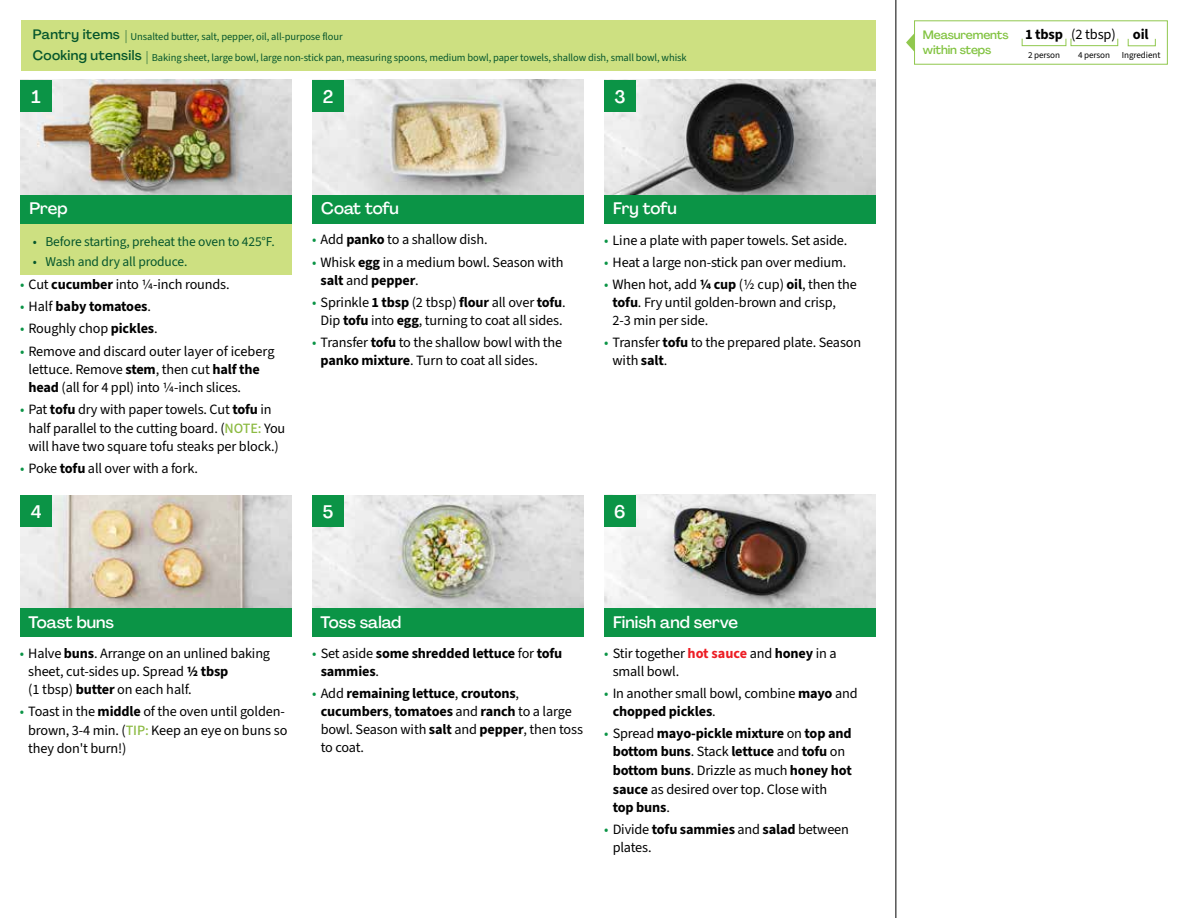
<style>
.page{position:relative;width:1188px;height:918px;background:#fff}
.page>*{position:absolute;margin:0;border:0;box-sizing:border-box;transform-origin:0 0}
.t1{font:500 18px "Agrandir";color:#fff}
.t2{font:500 16.5px "Agrandir";color:#fff}
.t3{font:700 14.4px "Source Sans 3";letter-spacing:-.01em;color:#000}
.t4{font:14.25px/18px "Source Sans 3";letter-spacing:-.01em;color:#000}
.t5{font:700 14.25px/18px "Source Sans 3";letter-spacing:-.01em;color:#000}
.t6{font:13.5px "Source Sans 3";letter-spacing:-.01em;color:#05562c}
.t7{font:500 13.5px "Agrandir";letter-spacing:.025em;color:#05562c}
.t8{font:500 12px/15.8px "Agrandir";letter-spacing:-.01em;color:#82c341}
.t9{font:10.5px "Source Sans 3";letter-spacing:-.01em;color:#05562c}
.t10{font:9.15px "Source Sans 3";letter-spacing:-.01em;color:#000}
.s1{font-family:"Agrandir";font-weight:500;font-size:13.5px}
.s2{color:#0b9446}
.s3{font-weight:700}
.s4{font-weight:400;color:#0b9446}
.s5{font-weight:400}
.s6{font-weight:500;color:#8cba42}
.s7{font-weight:700;color:#ed1d24}
</style>
<div class="page">
<img style="left:20px;top:495px;width:272px;height:113px">
<img style="left:312px;top:495px;width:272px;height:113px">
<img style="left:604px;top:495px;width:272px;height:113px">
<img style="left:20px;top:80px;width:272px;height:115px">
<img style="left:312px;top:80px;width:272px;height:115px">
<img style="left:604px;top:80px;width:272px;height:115px">
<div style="left:312px;top:195px;width:272px;height:29px;background:#0b9446"></div>
<div style="left:20px;top:195px;width:272px;height:29px;background:#0b9446"></div>
<div style="left:20px;top:608px;width:272px;height:29px;background:#0b9446"></div>
<div style="left:312px;top:608px;width:272px;height:29px;background:#0b9446"></div>
<div style="left:604px;top:608px;width:272px;height:29px;background:#0b9446"></div>
<div style="left:604px;top:195px;width:272px;height:29px;background:#0b9446"></div>
<div style="left:21px;top:20px;width:855px;height:51px;background:#cde081"></div>
<div style="left:20px;top:224px;width:272px;height:50px;background:#cde081"></div>
<hr style="left:896px;top:0;width:1px;height:918px;background:#000">
<div style="left:20px;top:495px;width:32px;height:32px;background:#0b9446"></div>
<div style="left:20px;top:80px;width:32px;height:32px;background:#0b9446"></div>
<div style="left:312px;top:495px;width:32px;height:32px;background:#0b9446"></div>
<div style="left:312px;top:80px;width:32px;height:32px;background:#0b9446"></div>
<div style="left:604px;top:495px;width:32px;height:32px;background:#0b9446"></div>
<div style="left:604px;top:80px;width:32px;height:32px;background:#0b9446"></div>
<div style="left:914px;top:20px;width:254px;height:45px;border:1px solid #91c84e"></div>
<div style="left:1022px;top:38px;width:44px;height:8px;border:1px solid #91c84e"></div>
<div style="left:1071px;top:38px;width:47px;height:8px;border:1px solid #91c84e"></div>
<div style="left:1128px;top:38px;width:28px;height:8px;border:1px solid #91c84e"></div>
<svg style="left:906px;top:33px;width:9px;height:19px"></svg>
<p class="t9" style="left:33px;top:30px;width:312px"><span class="s1">Pantry items |</span> Unsalted butter, salt, pepper, oil, all-purpose flour</p>
<p class="t7" style="left:33px;top:47px;width:110px">Cooking utensils</p>
<p class="t9" style="left:146px;top:51px;width:542px"><span class="s1">|</span> Baking sheet, large bowl, large non-stick pan, measuring spoons, medium bowl, paper towels, shallow dish, small bowl, whisk</p>
<p class="t1" style="left:32px;top:86px;width:11px">1</p>
<p class="t1" style="left:323px;top:86px;width:12px">2</p>
<p class="t1" style="left:614px;top:85px;width:13px">3</p>
<p class="t2" style="left:29px;top:198px;width:40px">Prep</p>
<p class="t2" style="left:321px;top:198px;width:79px">Coat tofu</p>
<p class="t2" style="left:613px;top:198px;width:65px">Fry tofu</p>
<p class="t6" style="left:33px;top:233px;width:244px">• Before starting, preheat the oven to 425°F.</p>
<p class="t6" style="left:33px;top:253px;width:156px">• Wash and dry all produce.</p>
<p class="t4" style="left:20px;top:275px;width:211px"><span class="s2">•</span> Cut <span class="s3">cucumber</span> into 1/4-inch rounds.</p>
<p class="t5" style="left:20px;top:297px;width:133px"><span class="s4">•</span> <span class="s5">Half</span> baby tomatoes<span class="s5">.</span></p>
<p class="t4" style="left:20px;top:320px;width:139px"><span class="s2">•</span> Roughly chop <span class="s3">pickles</span>.</p>
<p class="t4" style="left:29px;top:342px;width:248px;text-indent:-9px"><span class="s2">•</span> Remove and discard outer layer of iceberg lettuce. Remove <span class="s3">stem</span>, then cut <span class="s3">half the head</span> (all for 4 ppl) into 1/4-inch slices.</p>
<p class="t4" style="left:29px;top:400px;width:258px;line-height:18.5px;text-indent:-9px"><span class="s2">•</span> Pat <span class="s3">tofu</span> dry with paper towels. Cut <span class="s3">tofu</span> in half parallel to the cutting board. (<span class="s6">NOTE:</span> You will have two square tofu steaks per block.)</p>
<p class="t4" style="left:20px;top:459px;width:179px"><span class="s2">•</span> Poke <span class="s3">tofu</span> all over with a fork.</p>
<p class="t4" style="left:312px;top:231px;width:177px"><span class="s2">•</span> Add <span class="s3">panko</span> to a shallow dish.</p>
<p class="t4" style="left:321px;top:253px;width:244px;text-indent:-9px"><span class="s2">•</span> Whisk <span class="s3">egg</span> in a medium bowl. Season with <span class="s3">salt</span> and <span class="s3">pepper</span>.</p>
<p class="t4" style="left:312px;top:293px;width:255px;text-align:center"><span class="s2">•</span> Sprinkle <span class="s3">1 tbsp</span> (2 tbsp) <span class="s3">flour</span> all over <span class="s3">tofu</span>.<br>Dip <span class="s3">tofu</span> into <span class="s3">egg</span>, turning to coat all sides.</p>
<p class="t4" style="left:321px;top:333px;width:243px;text-indent:-9px"><span class="s2">•</span> Transfer <span class="s3">tofu</span> to the shallow bowl with the <span class="s3">panko mixture</span>. Turn to coat all sides.</p>
<p class="t4" style="left:604px;top:231px;width:245px"><span class="s2">•</span> Line a plate with paper towels. Set aside.</p>
<p class="t4" style="left:604px;top:253px;width:244px"><span class="s2">•</span> Heat a large non-stick pan over medium.</p>
<p class="t4" style="left:613px;top:275px;width:246px;text-indent:-9px"><span class="s2">•</span> When hot, add <span class="s3">1/4 cup</span> (1/2 cup) <span class="s3">oil</span>, then the <span class="s3">tofu</span>. Fry until golden-brown and crisp,<br>2-3 min per side.</p>
<p class="t4" style="left:613px;top:334px;width:250px;text-indent:-9px"><span class="s2">•</span> Transfer <span class="s3">tofu</span> to the prepared plate. Season with <span class="s3">salt</span>.</p>
<p class="t1" style="left:31px;top:500px;width:12px">4</p>
<p class="t1" style="left:323px;top:500px;width:12px">5</p>
<p class="t1" style="left:614px;top:500px;width:13px">6</p>
<p class="t2" style="left:29px;top:612px;width:87px">Toast buns</p>
<p class="t2" style="left:321px;top:612px;width:82px">Toss salad</p>
<p class="t2" style="left:613px;top:612px;width:127px">Finish and serve</p>
<p class="t4" style="left:28px;top:644px;width:243px;text-indent:-9px"><span class="s2">•</span> Halve <span class="s3">buns</span>. Arrange on an unlined baking sheet, cut-sides up. Spread <span class="s3">1/2 tbsp<br></span>(1 tbsp) <span class="s3">butter</span> on each half.</p>
<p class="t4" style="left:28px;top:702px;width:261px;line-height:18.5px;text-indent:-9px"><span class="s2">•</span> Toast in the <span class="s3">middle</span> of the oven until golden&shy;brown, 3-4 min. (<span class="s6">TIP:</span> Keep an eye on buns so they don't burn!)</p>
<p class="t5" style="left:321px;top:644px;width:243px;text-indent:-9px"><span class="s4">•</span> <span class="s5">Set aside</span> some shredded lettuce <span class="s5">for</span> tofu sammies<span class="s5">.</span></p>
<p class="t5" style="left:321px;top:684px;width:264px;text-indent:-9px"><span class="s4">•</span> <span class="s5">Add</span> remaining lettuce<span class="s5">,</span> croutons<span class="s5">, </span>cucumbers<span class="s5">,</span> tomatoes <span class="s5">and</span> ranch <span class="s5">to a large bowl. Season with</span> salt <span class="s5">and</span> pepper<span class="s5">, then toss to coat.</span></p>
<p class="t4" style="left:613px;top:644px;width:225px;text-indent:-9px"><span class="s2">•</span> Stir together <span class="s7">hot sauce</span> and <span class="s3">honey</span> in a small bowl.</p>
<p class="t4" style="left:613px;top:684px;width:246px;text-indent:-9px"><span class="s2">•</span> In another small bowl, combine <span class="s3">mayo</span> and <span class="s3">chopped pickles</span>.</p>
<p class="t5" style="left:613px;top:724px;width:241px;line-height:18.5px;text-indent:-9px"><span class="s4">•</span> <span class="s5">Spread</span> mayo-pickle mixture <span class="s5">on</span> top and bottom buns<span class="s5">. Stack</span> lettuce <span class="s5">and</span> tofu <span class="s5">on </span>bottom buns<span class="s5">. Drizzle as much</span> honey hot sauce <span class="s5">as desired over top. Close with<br></span>top buns<span class="s5">.</span></p>
<p class="t4" style="left:613px;top:821px;width:238px;text-indent:-9px"><span class="s2">•</span> Divide <span class="s3">tofu sammies</span> and <span class="s3">salad</span> between plates.</p>
<p class="t8" style="left:923px;top:26px;width:87px">Measurements within steps</p>
<p class="t3" style="left:1025px;top:25px;width:125px">1 tbsp <span class="s5">(2 tbsp)</span> oil</p>
<p class="t10" style="left:1028px;top:49px;width:34px">2 person</p>
<p class="t10" style="left:1078px;top:49px;width:34px">4 person</p>
<p class="t10" style="left:1122px;top:49px;width:40px">Ingredient</p>
</div>
